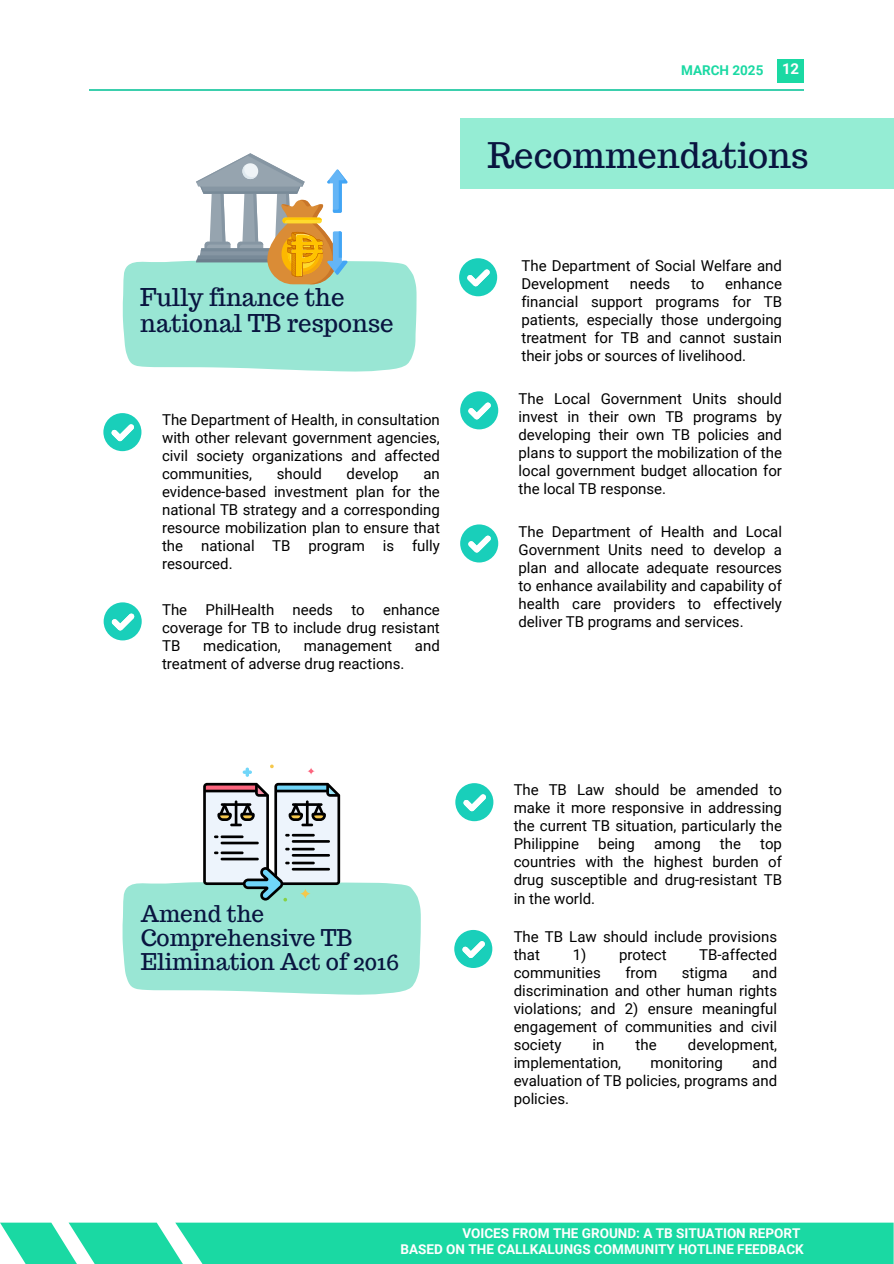
<style>
.page{position:relative;width:894px;height:1264px;background:#fff}
.page>*{position:absolute;margin:0;border:0;box-sizing:border-box;transform-origin:0 0}
.t1{font:34.5px "Trocchi";color:#091540}
.t2{font:24px/26px "Trocchi";color:#091540}
.t3{font:22.5px/24px "Trocchi";color:#091540}
.t4{font:15px/18px "Roboto";color:#000;text-align:justify}
.t5{font:700 15px "Roboto";color:#fefefe}
.t6{font:700 13.5px/15.8px "Roboto";color:#fff;text-align:right}
.t7{font:700 13.5px "Roboto";color:#1ad9a3}
</style>
<div class="page">
<div style="left:777px;top:59px;width:26px;height:23px;background:#1ad9a3"></div>
<hr style="left:89px;top:89px;width:357px;height:2px;background:#3bcfad">
<hr style="left:446px;top:89px;width:357px;height:2px;background:#3bcfad">
<svg style="left:307px;top:768px;width:7px;height:6px"></svg>
<svg style="left:242px;top:767px;width:10px;height:9px"></svg>
<svg style="left:122px;top:782px;width:298px;height:212px"></svg>
<svg style="left:0;top:1222px;width:893px;height:41px;background:#29dba9"></svg>
<svg style="left:123px;top:153px;width:293px;height:219px"></svg>
<svg style="left:103px;top:413px;width:38px;height:38px"></svg>
<svg style="left:104px;top:602px;width:38px;height:38px"></svg>
<svg style="left:459px;top:258px;width:38px;height:38px"></svg>
<svg style="left:460px;top:391px;width:38px;height:38px"></svg>
<svg style="left:460px;top:524px;width:38px;height:38px"></svg>
<svg style="left:455px;top:783px;width:38px;height:38px"></svg>
<svg style="left:454px;top:929px;width:38px;height:39px"></svg>
<div style="left:460px;top:118px;width:433px;height:70px;background:#95edd4"></div>
<p class="t7" style="left:681px;top:63px;width:84px">MARCH 2025</p>
<p class="t5" style="left:781px;top:60px;width:19px">12</p>
<p class="t2" style="left:140px;top:284px;width:255px">Fully finance the national TB response</p>
<h1 class="t4" style="left:162px;top:411px;width:279px">The Department of Health, in consultation with other relevant government agencies, civil society organizations and affected communities,</h1>
<h1 class="t4" style="left:277px;top:465px;width:46px">should</h1>
<h1 class="t4" style="left:346px;top:465px;width:54px">develop</h1>
<h1 class="t4" style="left:162px;top:465px;width:279px;text-indent:261px">an evidence-based investment plan for the national TB strategy and a corresponding resource mobilization plan to ensure that the national TB program is fully resourced.</h1>
<p class="t4" style="left:162px;top:600px;width:279px">The PhilHealth needs to enhance coverage for TB to include drug resistant TB</p>
<p class="t4" style="left:203px;top:636px;width:79px">medication,</p>
<p class="t4" style="left:303px;top:636px;width:90px">management</p>
<p class="t4" style="left:415px;top:636px;width:26px">and</p>
<p class="t4" style="left:162px;top:654px;width:244px">treatment of adverse drug reactions.</p>
<h4 class="t3" style="left:141px;top:902px;width:260px">Amend the<br>Comprehensive TB<br>Elimination Act of 2016</h4>
<p class="t1" style="left:487px;top:133px;width:322px">Recommendations</p>
<p class="t4" style="left:521px;top:256px;width:262px">The Department of Social Welfare and<br>Development</p>
<p class="t4" style="left:521px;top:274px;width:262px;text-indent:204px">enhance financial support programs for TB patients, especially those undergoing treatment for TB and cannot sustain their jobs or sources of livelihood.</p>
<p class="t4" style="left:518px;top:389px;width:265px">The Local Government Units should invest in their own TB programs by developing their own TB policies and plans to support the mobilization of the local government budget allocation for the local TB response.</p>
<h2 class="t4" style="left:518px;top:522px;width:265px">The Department of Health and Local Government Units need to develop a plan and allocate adequate resources to enhance availability and capability of health care providers to effectively deliver TB programs and services.</h2>
<p class="t4" style="left:629px;top:274px;width:42px">needs</p>
<p class="t4" style="left:691px;top:274px;width:15px">to</p>
<p class="t4" style="left:513px;top:781px;width:270px">The TB Law should be amended to make it more responsive in addressing the current TB situation, particularly the Philippine</p>
<p class="t4" style="left:598px;top:835px;width:38px">being</p>
<p class="t4" style="left:654px;top:835px;width:48px">among</p>
<p class="t4" style="left:719px;top:835px;width:23px">the</p>
<p class="t4" style="left:513px;top:835px;width:270px;text-indent:246px">top countries with the highest burden of drug susceptible and drug-resistant TB in the world.</p>
<p class="t4" style="left:513px;top:928px;width:265px">The TB Law should include provisions that</p>
<p class="t4" style="left:572px;top:946px;width:95px">1) protect</p>
<p class="t4" style="left:699px;top:946px;width:79px">TB-affected</p>
<p class="t4" style="left:513px;top:964px;width:89px">communities</p>
<p class="t4" style="left:625px;top:964px;width:33px">from</p>
<p class="t4" style="left:681px;top:964px;width:47px">stigma</p>
<p class="t4" style="left:513px;top:964px;width:265px;text-indent:238px">and discrimination and other human rights violations; and 2) ensure meaningful engagement of communities and civil society</p>
<p class="t4" style="left:592px;top:1036px;width:13px">in</p>
<p class="t4" style="left:635px;top:1036px;width:23px">the</p>
<p class="t4" style="left:687px;top:1036px;width:91px">development,</p>
<p class="t4" style="left:513px;top:1054px;width:109px">implementation,</p>
<p class="t4" style="left:650px;top:1054px;width:74px">monitoring</p>
<p class="t4" style="left:513px;top:1054px;width:265px;text-indent:238px">and evaluation of TB policies, programs and policies.</p>
<p class="t6" style="left:400px;top:1225px;width:404px">VOICES FROM THE GROUND: A TB SITUATION REPORT<br>BASED ON THE CALLKALUNGS COMMUNITY HOTLINE FEEDBACK</p>
</div>
